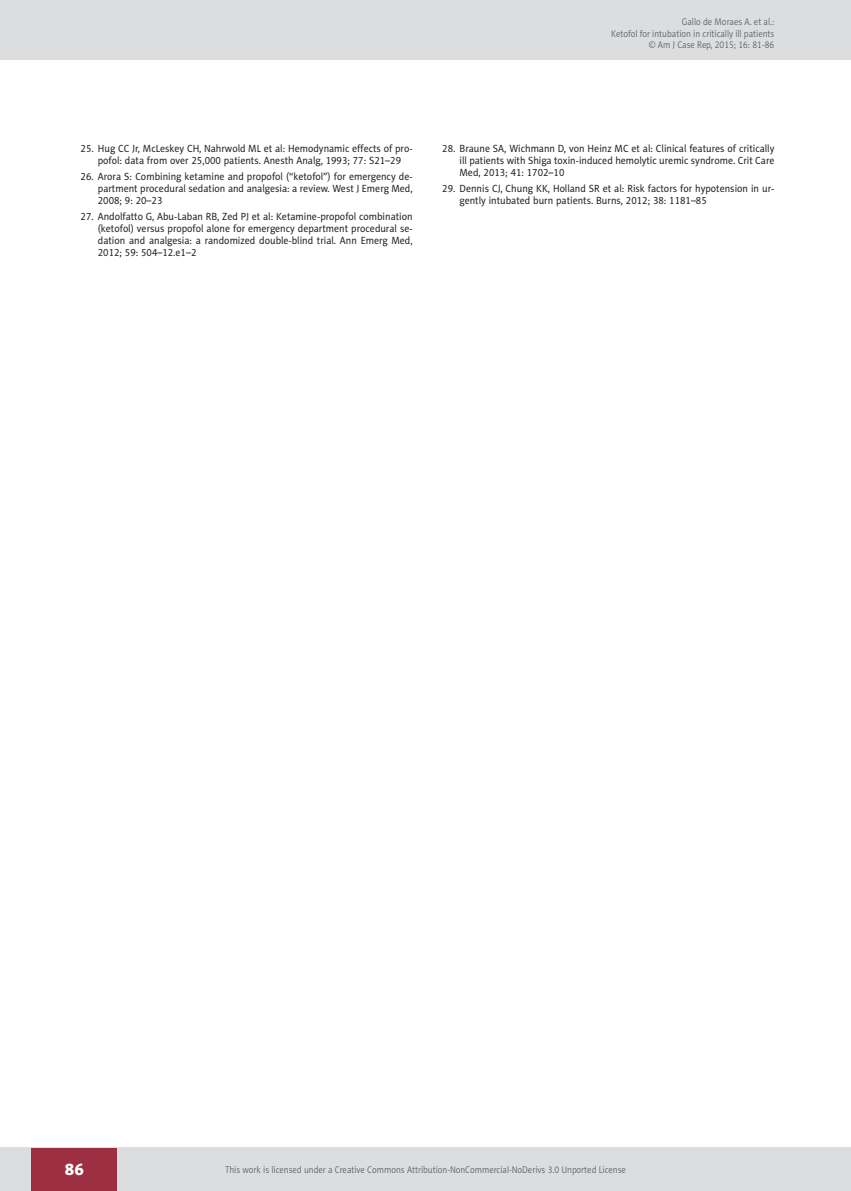
<style>
.page{position:relative;width:851px;height:1191px;background:#fff}
.page>*{position:absolute;margin:0;border:0;box-sizing:border-box;transform-origin:0 0}
.t1{font:16.5px "Naomi Sans EFN Heavy";color:#fff}
.AJCR_Referencje_punk{font:10.5px/12px "Naomi Sans EFN";color:#231f20;text-align:justify;scale:.95 1}
.t2{font:9.75px/11.2px "Naomi Sans EFN Light";color:#57585a;text-align:right;scale:.9 1}
</style>
<div class="page">
<div style="left:0;top:1148px;width:850px;height:43px;background:#dcdddf"></div>
<div style="left:32px;top:1147px;width:85px;height:43px;background:#9d2f42"></div>
<div style="left:0;top:0;width:850px;height:60px;background:#dcdddf"></div>
<p class="t2" style="left:611px;top:16px;width:183px">Gallo de Moraes A. et al.:<br>Ketofol for intubation in critically ill patients © Am J Case Rep, 2015; 16: 81-86</p>
<p class="AJCR_Referencje_punk" style="left:81px;top:142px;width:351px;text-align:center">25. Hug CC Jr, McLeskey CH, Nahrwold ML et al: Hemodynamic effects of pro&shy;pofol: data from over 25,000 patients. Anesth Analg, 1993; 77: S21–29</p>
<p class="AJCR_Referencje_punk" style="left:98px;top:171px;width:333px;text-indent:-17px">26. Arora S: Combining ketamine and propofol (“ketofol”) for emergency de&shy;partment procedural sedation and analgesia: a review. West J Emerg Med, 2008; 9: 20–23</p>
<p class="AJCR_Referencje_punk" style="left:98px;top:211px;width:333px;text-indent:-17px">27. Andolfatto G, Abu-Laban RB, Zed PJ et al: Ketamine-propofol combination (ketofol) versus propofol alone for emergency department procedural se&shy;dation and analgesia: a randomized double-blind trial. Ann Emerg Med, 2012; 59: 504–12.e1–2</p>
<p class="AJCR_Referencje_punk" style="left:459px;top:142px;width:333px;text-indent:-17px">28. Braune SA, Wichmann D, von Heinz MC et al: Clinical features of critically ill patients with Shiga toxin-induced hemolytic uremic syndrome. Crit Care Med, 2013; 41: 1702–10</p>
<p class="AJCR_Referencje_punk" style="left:459px;top:183px;width:333px;text-indent:-17px">29. Dennis CJ, Chung KK, Holland SR et al: Risk factors for hypotension in ur&shy;gently intubated burn patients. Burns, 2012; 38: 1181–85</p>
<h1 class="t1" style="left:65px;top:1159px;width:21px">86</h1>
<p class="t2" style="left:225px;top:1164px;width:447px">This work is licensed under a Creative Commons Attribution-NonCommercial-NoDerivs 3.0 Unported License</p>
</div>
